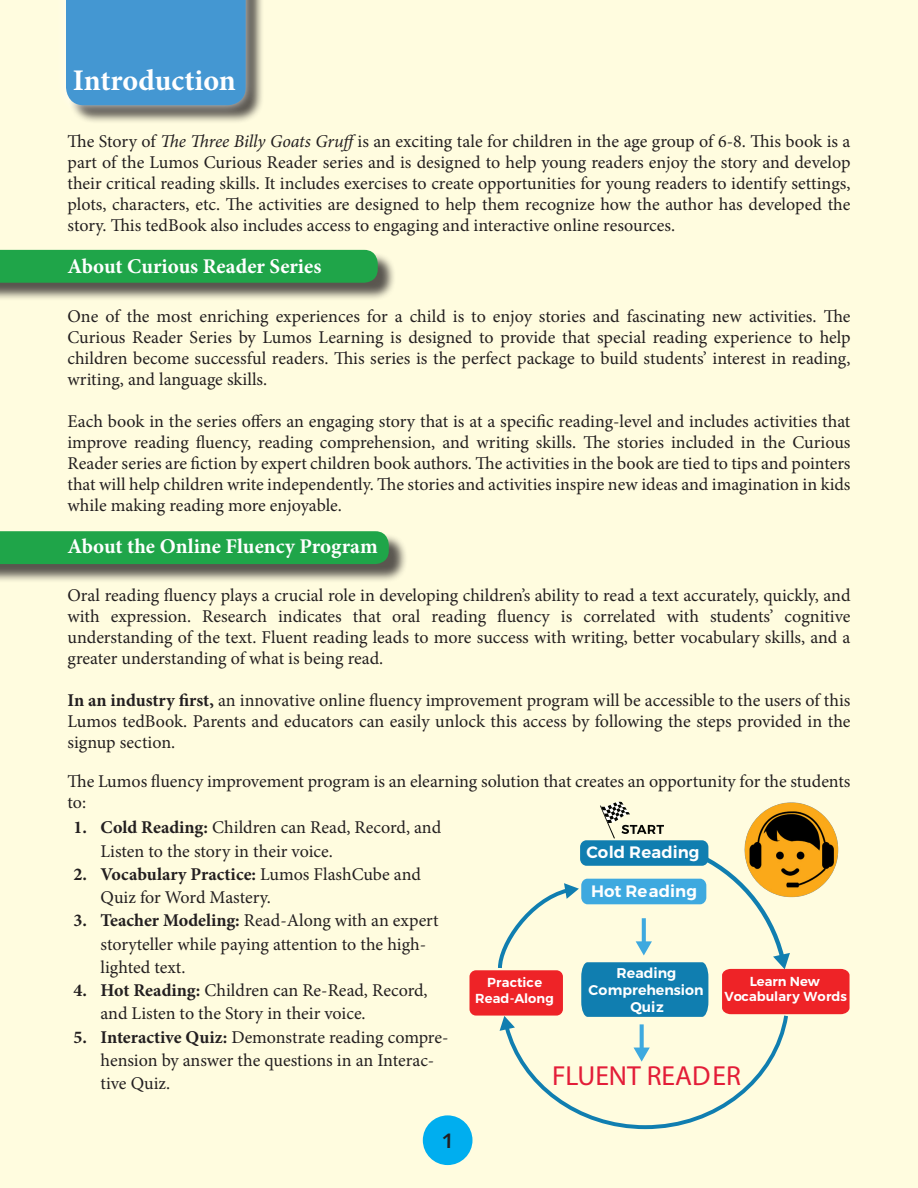
<style>
.page{position:relative;width:918px;height:1188px;background:#fffcdf}
.page>*{position:absolute;margin:0;border:0;box-sizing:border-box;transform-origin:0 0}
.t1{font:700 30px "Minion Pro";letter-spacing:-.005em;color:#fff}
.t2{font:27.6px "Myriad Pro";color:#e31d38}
.t3{font:700 21px "Minion Pro";color:#fff}
.t4{font:21px "Humanist 531 BT Bold A";color:#231f20}
.t5{font:18px/21px "Minion Pro";color:#231f20}
.t6{font:600 16.5px "Montserrat";color:#fff}
.t7{font:600 14.1px/17px "Montserrat";color:#fff;text-align:center}
.t8{font:600 13.05px/15.6px "Montserrat";color:#fff;text-align:center}
.s1{font-style:italic}
.s2{font-weight:700}
</style>
<div class="page">
<div style="left:0;top:534px;width:407px;height:49px;background:#231f20;opacity:.75"></div>
<div style="left:0;top:531px;width:389px;height:33px;background:#1fa549"></div>
<div style="left:0;top:252px;width:396px;height:49px;background:#231f20;opacity:.75"></div>
<div style="left:0;top:250px;width:378px;height:33px;background:#1fa549"></div>
<div style="left:68px;top:0;width:196px;height:124px;background:#231f20;opacity:.75"></div>
<div style="left:56px;top:0;width:199px;height:115px;background:#fff;opacity:.75"></div>
<div style="left:66px;top:0;width:180px;height:105px;background:#4497d2"></div>
<div style="left:580px;top:840px;width:128px;height:26px;background:#107eb0;border-radius:7px"></div>
<div style="left:469px;top:970px;width:94px;height:46px;background:#ee2327;border-radius:6px"></div>
<svg style="left:600px;top:802px;width:64px;height:37px"></svg>
<svg style="left:496px;top:847px;width:354px;height:283px"></svg>
<img style="left:734px;top:802px;width:116px;height:95px">
<div style="left:423px;top:1115px;width:50px;height:50px;background:#00aeef;border-radius:50%"></div>
<p class="t1" style="left:73px;top:59px;width:165px">Introduction</p>
<p class="t5" style="left:68px;top:131px;width:785px;text-align:justify">The Story of <span class="s1">The Three Billy Goats Gruff</span>is an exciting tale for children in the age group of 6-8. This book is a part of the Lumos Curious Reader series and is designed to help young readers enjoy the story and develop their critical reading skills. It includes exercises to create opportunities for young readers to identify settings, plots, characters, etc. The activities are designed to help them recognize how the author has developed the story. This tedBook also includes access to engaging and interactive online resources.</p>
<p class="t3" style="left:68px;top:251px;width:255px">About Curious Reader Series</p>
<p class="t5" style="left:68px;top:306px;width:785px;text-align:justify">One of the most enriching experiences for a child is to enjoy stories and fascinating new activities. The Curious Reader Series by Lumos Learning is designed to provide that special reading experience to help children become successful readers. This series is the perfect package to build students’ interest in reading, writing, and language skills.</p>
<p class="t5" style="left:68px;top:411px;width:785px;text-align:justify">Each book in the series offers an engaging story that is at a specific reading-level and includes activities that improve reading fluency, reading comprehension, and writing skills. The stories included in the Curious Reader series are fiction by expert children book authors. The activities in the book are tied to tips and pointers that will help children write independently. The stories and activities inspire new ideas and imagination in kids while making reading more enjoyable.</p>
<p class="t3" style="left:68px;top:532px;width:312px">About the Online Fluency Program</p>
<p class="t5" style="left:68px;top:585px;width:785px;text-align:justify">Oral reading fluency plays a crucial role in developing children’s ability to read a text accurately, quickly, and with expression. Research indicates that oral reading fluency is correlated with students’ cognitive understanding of the text. Fluent reading leads to more success with writing, better vocabulary skills, and a greater understanding of what is being read.</p>
<p class="t5" style="left:68px;top:690px;width:785px;text-align:justify"><span class="s2">In an industry first,</span> an innovative online fluency improvement program will be accessible to the users of this Lumos tedBook. Parents and educators can easily unlock this access by following the steps provided in the signup section.</p>
<p class="t5" style="left:68px;top:771px;width:785px">The Lumos fluency improvement program is an elearning solution that creates an opportunity for the students to:</p>
<p class="t5" style="left:100px;top:816px;width:342px;line-height:23.2px;text-indent:-27px"><span class="s2">1. Cold Reading:</span> Children can Read, Record, and<br>Listen to the story in their voice.</p>
<p class="t5" style="left:100px;top:863px;width:322px;line-height:23.2px;text-indent:-27px"><span class="s2">2. Vocabulary Practice:</span> Lumos FlashCube and<br>Quiz for Word Mastery.</p>
<p class="t5" style="left:100px;top:909px;width:340px;line-height:23.2px;text-indent:-27px"><span class="s2">3. Teacher Modeling:</span> Read-Along with an expert storyteller while paying attention to the high&shy;lighted text.</p>
<p class="t5" style="left:100px;top:979px;width:329px;line-height:23.2px;text-indent:-27px"><span class="s2">4. Hot Reading:</span> Children can Re-Read, Record, and Listen to the Story in their voice.</p>
<p class="t5" style="left:100px;top:1025px;width:349px;line-height:23.2px;text-indent:-27px"><span class="s2">5. Interactive Quiz:</span> Demonstrate reading compre&shy;hension by answer the questions in an Interac&shy;tive Quiz.</p>
<p class="t6" style="left:586px;top:842px;width:115px">Cold Reading</p>
<p class="t6" style="left:591px;top:881px;width:108px">Hot Reading</p>
<p class="t8" style="left:475px;top:975px;width:80px">Practice<br>Read-Along</p>
<p class="t7" style="left:589px;top:964px;width:116px">Reading<br>Comprehension<br>Quiz</p>
<p class="t8" style="left:724px;top:973px;width:124px">Learn New<br>Vocabulary Words</p>
<h2 class="t2" style="left:552px;top:1059px;width:190px">FLUENT READER</h2>
<p class="t4" style="left:442px;top:1127px;width:14px">1</p>
</div>
